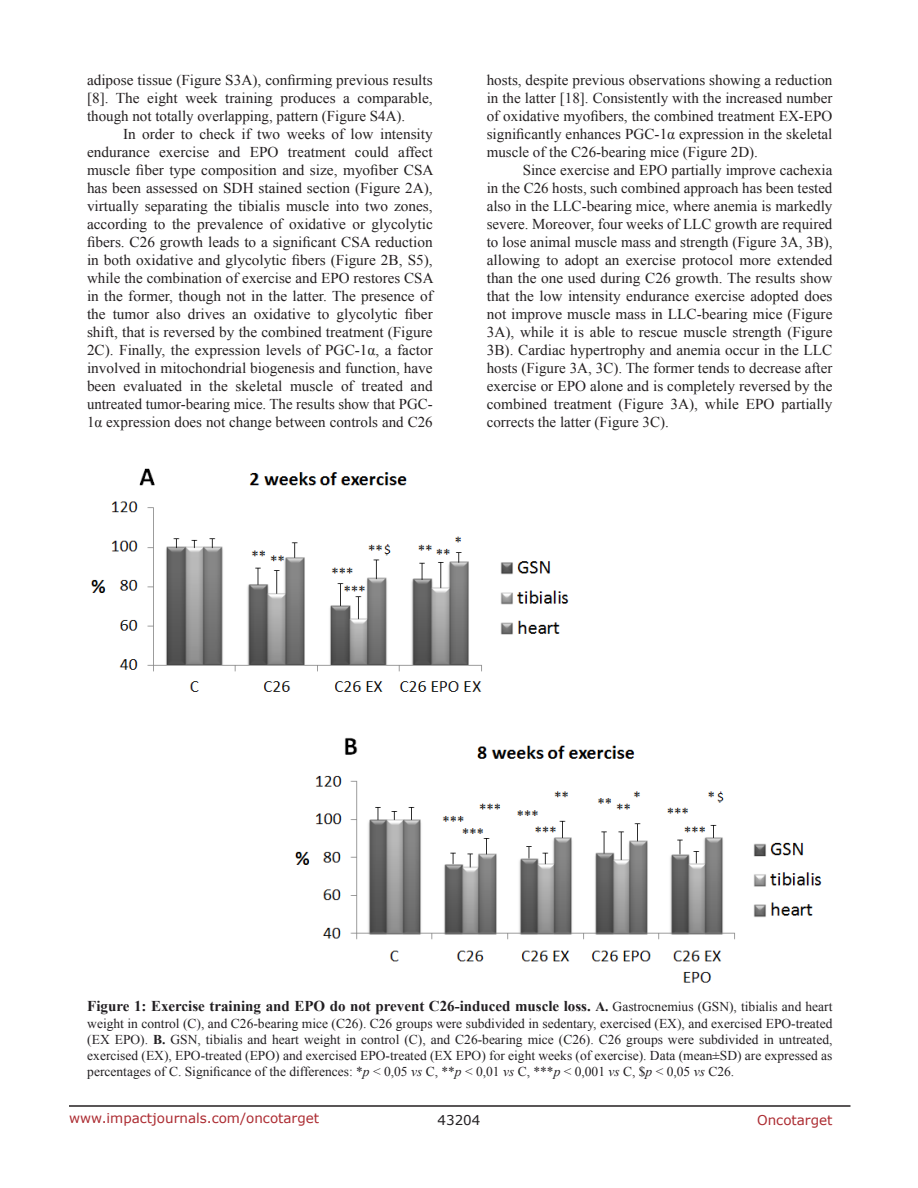
<style>
.page{position:relative;width:918px;height:1188px;background:#fff}
.page>*{position:absolute;margin:0;border:0;box-sizing:border-box;transform-origin:0 0}
.BodyText{font:15px/18px "Times New Roman";color:#231f20;text-align:justify}
.FigureText{font:700 15px "Times New Roman";color:#221f22}
.FigureText-2{font:13.5px/16.2px "Times New Roman";color:#221f22;text-align:justify}
.t1{font:13.5px "Verdana";color:#ac2b31}
.t2{font:13.5px "Verdana";color:#221f22}
.s1{color:#221f22}
.s2{font-size:13.5px}
.s3{font-weight:400;font-size:13.5px}
.s4{font-weight:700}
.s5{font-style:italic}
</style>
<div class="page">
<hr style="left:69px;top:1105px;width:781px;height:2px;background:#231f20">
<img style="left:91px;top:468px;width:731px;height:515px">
<p class="BodyText" style="left:87px;top:71px;width:347px">adipose tissue (Figure S3A), confirming previous results [8]. The eight week training produces a comparable, though not totally overlapping, pattern (Figure S4A).</p>
<p class="BodyText" style="left:87px;top:125px;width:348px;text-indent:36px">In order to check if two weeks of low intensity endurance exercise and EPO treatment could affect muscle fiber type composition and size, myofiber CSA has been assessed on SDH stained section (Figure 2A), <span class="s1">virtually separating</span> the tibialis muscle into two zones, according to the prevalence of oxidative or glycolytic fibers. C26 growth leads to a significant CSA reduction in both oxidative and glycolytic fibers (Figure 2B, S5), while the combination of exercise and EPO restores CSA in the former, though not in <span class="s1">the latter</span>. The presence of the tumor also drives an oxidative to glycolytic fiber shift, that is reversed by the combined treatment (Figure 2C). Finally, the expression levels of PGC-1α, a factor involved in mitochondrial biogenesis and function, have been evaluated in the skeletal muscle of treated and untreated tumor-bearing mice. The results show that PGC-1α expression does not change between controls and C26</p>
<p class="BodyText" style="left:487px;top:71px;width:347px">hosts, despite previous observations showing a reduction in the latter <span class="s1">[18]</span>. Consistently with the increased number of oxidative myofibers, the combined treatment EX-EPO significantly enhances PGC-1α expression in the skeletal muscle of the C26-bearing mice (Figure 2D).</p>
<p class="BodyText" style="left:487px;top:161px;width:347px;text-indent:36px">Since exercise and EPO partially improve cachexia in the C26 hosts, such combined approach has been tested also in the LLC-bearing mice, where anemia is markedly severe. Moreover, four weeks of LLC growth are required to lose animal muscle mass and strength (Figure 3A, 3B), allowing to adopt an exercise protocol more extended than the one used during C26 growth. The results show that the low intensity endurance exercise adopted does not improve muscle mass in LLC-bearing mice (Figure 3A), while it is able to rescue muscle strength (Figure 3B). Cardiac hypertrophy and anemia <span class="s1">occur in</span> the LLC hosts (Figure 3A, 3C). The former tends to decrease <span class="s1">after exercise or EPO alone</span> and is completely reversed by the combined treatment (Figure 3A), while EPO partially corrects the latter (Figure 3C).</p>
<p class="FigureText" style="left:87px;top:996px;width:747px">Figure 1: Exercise training and EPO do not prevent C26-induced muscle loss. <span class="s2">A.</span> <span class="s3">Gastrocnemius (GSN), tibialis and heart</span></p>
<p class="FigureText-2" style="left:87px;top:1015px;width:747px">weight in control (C), and C26-bearing mice (C26). C26 groups were subdivided in sedentary, exercised (EX), and exercised EPO-treated (EX EPO). <span class="s4">B.</span> GSN, tibialis and heart weight in control (C), and C26-bearing mice (C26). C26 groups were subdivided in untreated, exercised (EX), EPO-treated (EPO) and exercised EPO-treated (EX EPO) for eight weeks (of exercise). Data (mean±SD) are expressed as percentages of C. Significance of the differences: *<span class="s5">p</span> &lt; 0,05 <span class="s5">vs</span> C, **<span class="s5">p</span> &lt; 0,01 <span class="s5">vs</span> C, ***<span class="s5">p</span> &lt; 0,001 <span class="s5">vs</span> C, $<span class="s5">p</span> &lt; 0,05 <span class="s5">vs</span> C26.</p>
<p class="t1" style="left:69px;top:1109px;width:252px">www.impactjournals.com/oncotarget</p>
<p class="t2" style="left:438px;top:1111px;width:44px">43204</p>
<p class="t1" style="left:757px;top:1111px;width:77px">Oncotarget</p>
</div>
